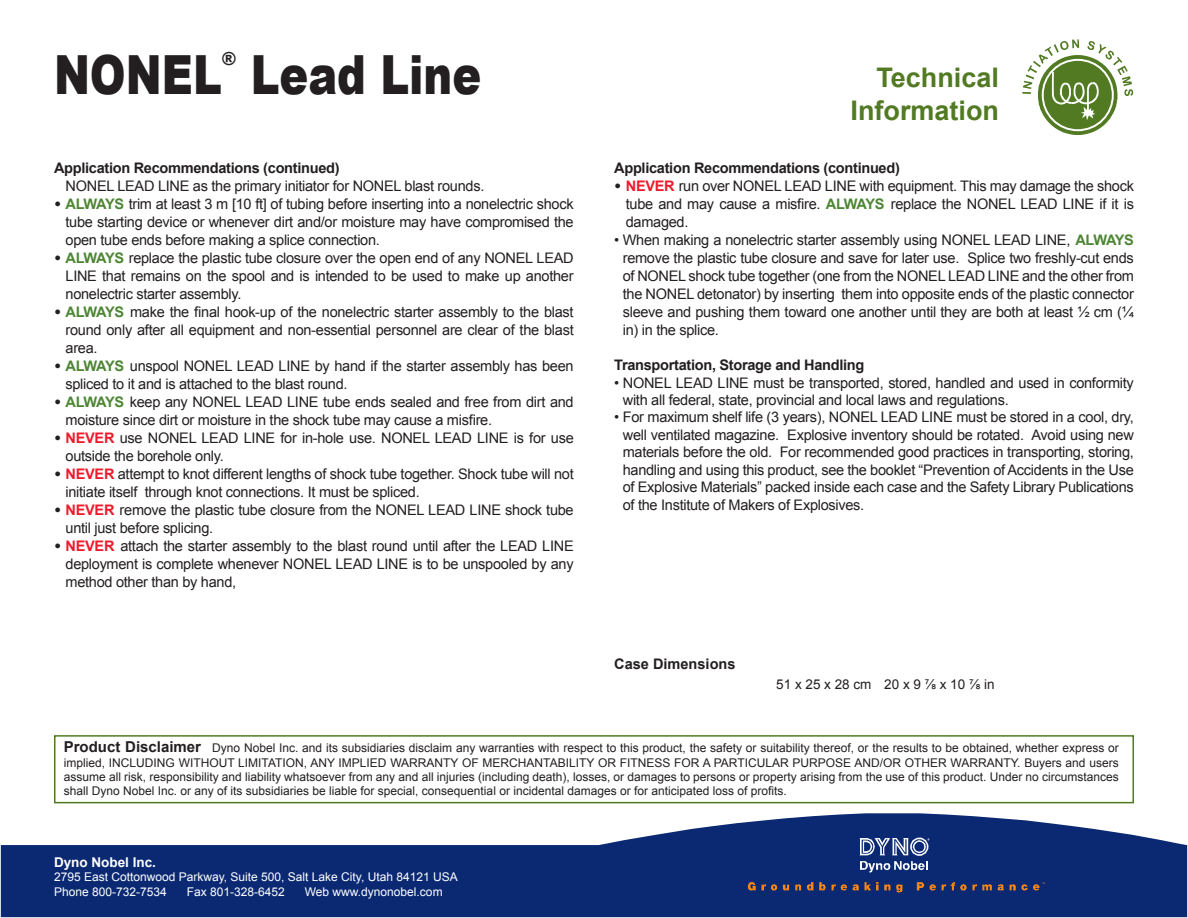
<style>
.page{position:relative;width:1188px;height:918px;background:#fff}
.page>*{position:absolute;margin:0;border:0;box-sizing:border-box;transform-origin:0 0}
.t1{font:900 54px "Arial";color:#231f20;scale:.8 1}
.Heading_1{font:700 27px "Arial";color:#517a23}
.t2{font:900 18px "Arial";color:#231f20}
.Heading_1-2{font:14.55px/18px "Arial";letter-spacing:-.02em;color:#231f20;text-align:justify}
.Heading_1-3{font:700 14.55px "Arial";letter-spacing:-.02em;color:#231f20}
.Brødtekst_sentrert_9{font:700 14.55px "Arial";color:#231f20}
.Brødtekst_sentrert_9-2{font:13.5px "Arial";color:#231f20}
.t3{font:700 13.5px "Arial";color:#fff}
.Heading_1-4{font:12px/14.4px "Arial";color:#231f20;text-align:justify}
.t4{font:12px "Arial";color:#fff}
.s1{font-weight:900}
.s2{font-weight:700;color:#4e8635}
.s3{font-weight:700;color:#ee1b2c}
.s4{font-weight:700;font-size:15px}
</style>
<div class="page">
<svg style="left:1px;top:813px;width:1186px;height:104px;fill:#0a2972"></svg>
<svg style="left:748px;top:882px;width:8px;height:8px"></svg>
<svg style="left:762px;top:884px;width:15px;height:6px"></svg>
<svg style="left:783px;top:885px;width:6px;height:5px"></svg>
<svg style="left:795px;top:884px;width:6px;height:6px"></svg>
<svg style="left:807px;top:882px;width:6px;height:8px"></svg>
<svg style="left:819px;top:882px;width:7px;height:8px"></svg>
<svg style="left:832px;top:884px;width:15px;height:6px"></svg>
<svg style="left:853px;top:884px;width:6px;height:6px"></svg>
<svg style="left:865px;top:882px;width:25px;height:8px"></svg>
<svg style="left:896px;top:884px;width:6px;height:8px"></svg>
<svg style="left:917px;top:882px;width:7px;height:8px"></svg>
<svg style="left:930px;top:884px;width:6px;height:6px"></svg>
<svg style="left:942px;top:882px;width:50px;height:8px"></svg>
<svg style="left:998px;top:884px;width:6px;height:6px"></svg>
<svg style="left:1010px;top:884px;width:6px;height:6px"></svg>
<svg style="left:859px;top:838px;width:71px;height:35px;background:#556b9d"></svg>
<svg style="left:1022px;top:883px;width:23px;height:7px"></svg>
<div style="left:54px;top:735px;width:1080px;height:68px;border:2px solid #517a23"></div>
<svg style="left:1022px;top:39px;width:111px;height:96px"></svg>
<p class="t1" style="left:54px;top:35px;width:211px">NONEL</p>
<p class="t2" style="left:222px;top:46px;width:16px">®</p>
<p class="t1" style="left:251px;top:35px;width:290px">Lead Line</p>
<p class="Heading_1" style="left:876px;top:60px;width:124px">Technical</p>
<p class="Heading_1" style="left:851px;top:92px;width:150px">Information</p>
<p class="Heading_1-3" style="left:54px;top:158px;width:287px">Application Recommendations (continued)</p>
<p class="Heading_1-3" style="left:614px;top:158px;width:287px">Application Recommendations (continued)</p>
<p class="Heading_1-2" style="left:66px;top:177px;width:420px">NONEL LEAD LINE as the primary initiator for NONEL blast rounds.</p>
<p class="Heading_1-2" style="left:66px;top:195px;width:510px;text-indent:-12px"><span class="s1">•</span> <span class="s2">ALWAYS</span> trim at least 3 m [10 ft] of tubing before inserting into a nonelectric shock tube starting device or whenever dirt and/or moisture may have compromised the open tube ends before making a splice connection.</p>
<p class="Heading_1-2" style="left:66px;top:249px;width:510px;text-indent:-12px"><span class="s1">•</span> <span class="s2">ALWAYS</span> replace the plastic tube closure over the open end of any NONEL LEAD LINE that remains on the spool and is intended to be used to make up another nonelectric starter assembly.</p>
<p class="Heading_1-2" style="left:66px;top:303px;width:510px;text-indent:-12px"><span class="s1">•</span> <span class="s2">ALWAYS</span> make the final hook-up of the nonelectric starter assembly to the blast round only after all equipment and non-essential personnel are clear of the blast area.</p>
<p class="Heading_1-2" style="left:66px;top:357px;width:510px;text-indent:-12px"><span class="s1">•</span> <span class="s2">ALWAYS</span> unspool NONEL LEAD LINE by hand if the starter assembly has been spliced to it and is attached to the blast round.</p>
<p class="Heading_1-2" style="left:66px;top:393px;width:510px;text-indent:-12px"><span class="s1">•</span> <span class="s2">ALWAYS</span> keep any NONEL LEAD LINE tube ends sealed and free from dirt and moisture since dirt or moisture in the shock tube may cause a misfire.</p>
<p class="Heading_1-2" style="left:66px;top:429px;width:510px;text-indent:-12px"><span class="s1">•</span> <span class="s3">NEVER</span> use NONEL LEAD LINE for in-hole use. NONEL LEAD LINE is for use outside the borehole only.</p>
<p class="Heading_1-2" style="left:66px;top:465px;width:510px;text-indent:-12px"><span class="s1">•</span> <span class="s3">NEVER</span> attempt to knot different lengths of shock tube together. Shock tube will not initiate itself through knot connections. It must be spliced.</p>
<p class="Heading_1-2" style="left:66px;top:501px;width:510px;text-indent:-12px"><span class="s1">•</span> <span class="s3">NEVER</span> remove the plastic tube closure from the NONEL LEAD LINE shock tube until just before splicing.</p>
<p class="Heading_1-2" style="left:66px;top:537px;width:510px;text-indent:-12px"><span class="s1">•</span> <span class="s3">NEVER</span> attach the starter assembly to the blast round until after the LEAD LINE deployment is complete whenever NONEL LEAD LINE is to be unspooled by any method other than by hand,</p>
<p class="Heading_1-2" style="left:626px;top:177px;width:510px;text-indent:-12px"><span class="s1">•</span> <span class="s3">NEVER</span> run over NONEL LEAD LINE with equipment. This may damage the shock tube and may cause a misfire. <span class="s2">ALWAYS</span> replace the NONEL LEAD LINE if it is damaged.</p>
<p class="Heading_1-2" style="left:623px;top:231px;width:513px;text-indent:-9px">• When making a nonelectric starter assembly using NONEL LEAD LINE, <span class="s2">ALWAYS </span>remove the plastic tube closure and save for later use. Splice two freshly-cut ends of NONEL shock tube together (one from the NONEL LEAD LINE and the other from the NONEL detonator) by inserting them into opposite ends of the plastic connector sleeve and pushing them toward one another until they are both at least ½ cm (¼ in) in the splice.</p>
<p class="Heading_1-3" style="left:614px;top:355px;width:252px">Transportation, Storage and Handling</p>
<p class="Heading_1-2" style="left:623px;top:374px;width:513px;line-height:17.4px;text-indent:-9px">• NONEL LEAD LINE must be transported, stored, handled and used in conformity with all federal, state, provincial and local laws and regulations.</p>
<p class="Heading_1-2" style="left:623px;top:409px;width:513px;line-height:17.5px;text-indent:-9px">• For maximum shelf life (3 years), NONEL LEAD LINE must be stored in a cool, dry, well ventilated magazine. Explosive inventory should be rotated. Avoid using new materials before the old. For recommended good practices in transporting, storing, handling and using this product, see the booklet “Prevention of Accidents in the Use of Explosive Materials” packed inside each case and the Safety Library Publications of the Institute of Makers of Explosives.</p>
<p class="Brødtekst_sentrert_9" style="left:614px;top:655px;width:123px">Case Dimensions</p>
<p class="Brødtekst_sentrert_9-2" style="left:776px;top:675px;width:220px">51 x 25 x 28 cm 20 x 9 ⅞ x 10 ⅞ in</p>
<p class="Heading_1-4" style="left:64px;top:741px;width:1056px"><span class="s4">Product Disclaimer</span> Dyno Nobel Inc. and its subsidiaries disclaim any warranties with respect to this product, the safety or suitability thereof, or the results to be obtained, whether express or implied, INCLUDING WITHOUT LIMITATION, ANY IMPLIED WARRANTY OF MERCHANTABILITY OR FITNESS FOR A PARTICULAR PURPOSE AND/OR OTHER WARRANTY. Buyers and users assume all risk, responsibility and liability whatsoever from any and all injuries (including death), losses, or damages to persons or property arising from the use of this product. Under no circumstances shall Dyno Nobel Inc. or any of its subsidiaries be liable for special, consequential or incidental damages or for anticipated loss of profits.</p>
<p class="t3" style="left:54px;top:853px;width:104px">Dyno Nobel Inc.</p>
<p class="t4" style="left:54px;top:869px;width:405px">2795 East Cottonwood Parkway, Suite 500, Salt Lake City, Utah 84121 USA</p>
<p class="t4" style="left:54px;top:884px;width:114px">Phone 800-732-7534</p>
<p class="t4" style="left:187px;top:884px;width:100px">Fax 801-328-6452</p>
<p class="t4" style="left:305px;top:884px;width:139px">Web www.dynonobel.com</p>
</div>
